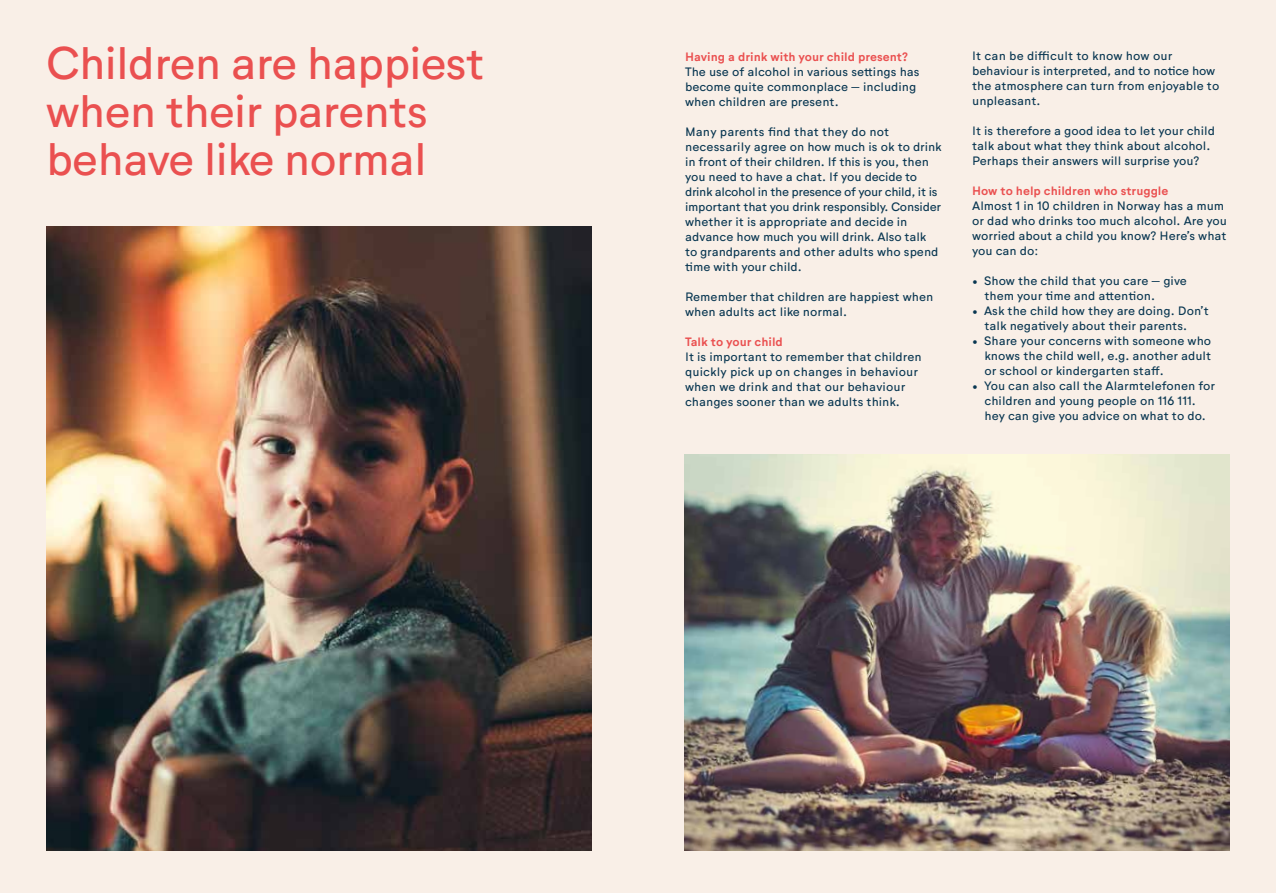
<style>
.page{position:relative;width:1276px;height:893px;background:#f9efe7}
.page>*{position:absolute;margin:0;border:0;box-sizing:border-box;transform-origin:0 0}
.t1{font:45px/48px "Neutrif Studio";letter-spacing:-.03em;color:#ea5050}
.t2{font:12px/15px "Neutrif Studio";color:#083651}
.t3{font:600 12px "Neutrif Studio";color:#ea5050}
</style>
<div class="page">
<img style="left:684px;top:455px;width:545px;height:396px">
<img style="left:47px;top:227px;width:544px;height:624px">
<h1 class="t1" style="left:46px;top:40px;width:440px">Children are happiest when their parents behave like normal</h1>
<p class="t3" style="left:685px;top:49px;width:225px">Having a drink with your child present?</p>
<p class="t2" style="left:685px;top:64px;width:236px">The use of alcohol in various settings has become quite commonplace – including when children are present.</p>
<p class="t2" style="left:685px;top:124px;width:258px">Many parents find that they do not necessarily agree on how much is ok to drink in front of their children. If this is you, then you need to have a chat. If you decide to drink alcohol in the presence of your child, it is important that you drink responsibly. Consider whether it is appropriate and decide in advance how much you will drink. Also talk to grandparents and other adults who spend time with your child.</p>
<p class="t2" style="left:685px;top:289px;width:250px">Remember that children are happiest when when adults act like normal.</p>
<p class="t3" style="left:685px;top:334px;width:99px">Talk to your child</p>
<p class="t2" style="left:685px;top:349px;width:238px">It is important to remember that children quickly pick up on changes in behaviour when we drink and that our behaviour changes sooner than we adults think.</p>
<p class="t2" style="left:972px;top:48px;width:249px">It can be difficult to know how our behaviour is interpreted, and to notice how the atmosphere can turn from enjoyable to unpleasant.</p>
<p class="t2" style="left:972px;top:123px;width:244px">It is therefore a good idea to let your child talk about what they think about alcohol.<br>Perhaps their answers will surprise you?</p>
<p class="t3" style="left:972px;top:183px;width:198px">How to help children who struggle</p>
<p class="t2" style="left:972px;top:198px;width:256px">Almost 1 in 10 children in Norway has a mum or dad who drinks too much alcohol. Are you worried about a child you know? Here’s what you can do:</p>
<p class="t2" style="left:984px;top:273px;width:204px;text-indent:-12px">• Show the child that you care – give them your time and attention.</p>
<p class="t2" style="left:984px;top:303px;width:226px;text-indent:-12px">• Ask the child how they are doing. Don’t talk negatively about their parents.</p>
<p class="t2" style="left:984px;top:333px;width:228px;text-align:justify;text-indent:-12px">• Share your concerns with someone who knows the child well, e.g. another adult or school or kindergarten staff.</p>
<p class="t2" style="left:972px;top:378px;width:244px;text-align:center">• You can also call the Alarmtelefonen for children and young people on 116 111.<br>hey can give you advice on what to do.</p>
</div>
